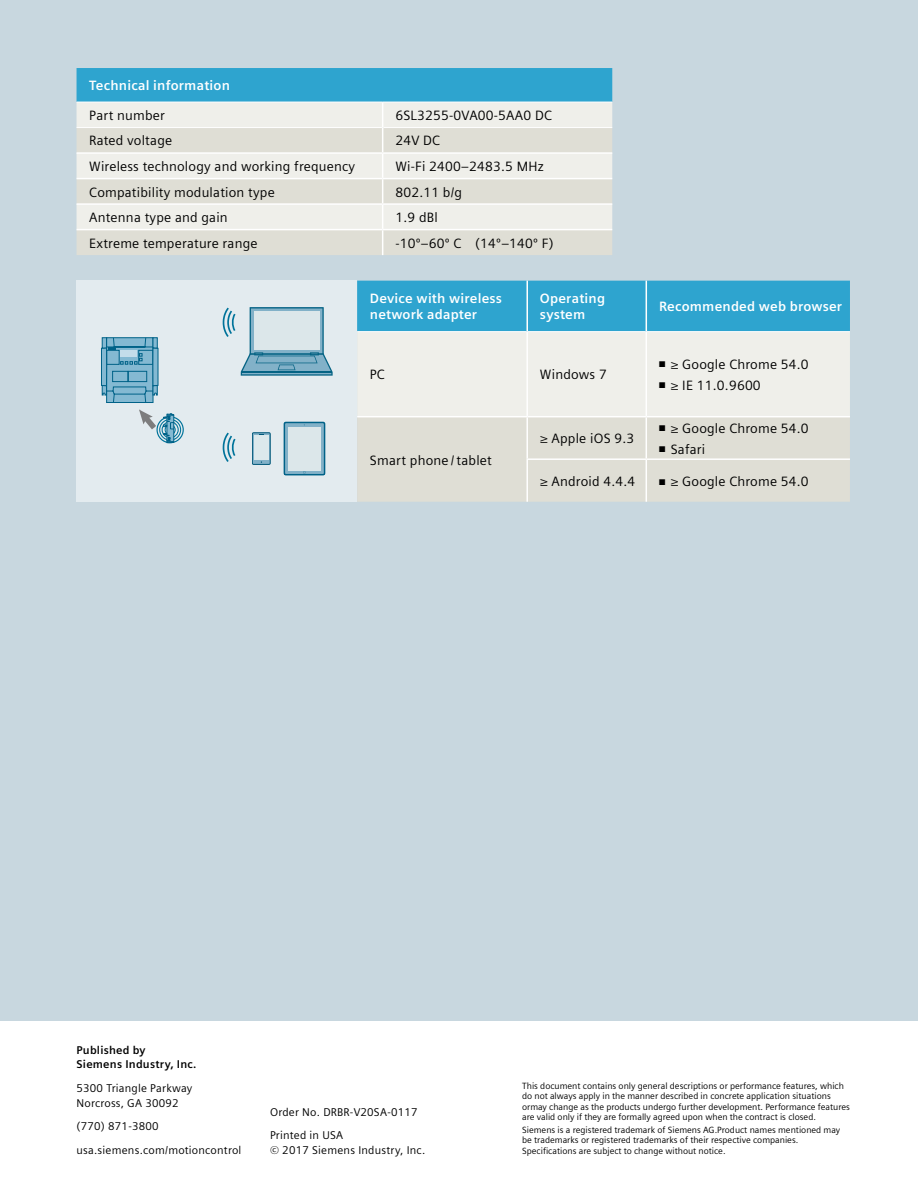
<style>
.page{position:relative;width:918px;height:1188px;background:#fff}
.page>*{position:absolute;margin:0;border:0;box-sizing:border-box;transform-origin:0 0}
.t1{font:13.5px "Siemens Sans";letter-spacing:.015em;color:#000}
.t2{font:700 13.5px/16.5px "Siemens Sans";letter-spacing:.015em;color:#fff}
.t3{font:11.25px/14.5px "Siemens Sans";letter-spacing:.02em;color:#000}
.t4{font:700 11.25px/14.9px "Siemens Sans";letter-spacing:.02em;color:#000}
.t5{font:9px/10.5px "Siemens Sans";color:#000}
</style>
<div class="page">
<div style="left:0;top:0;width:918px;height:1020px;background:#c8d7df"></div>
<svg style="left:77px;top:68px;width:535px;height:187px;background:#c6dbde"></svg>
<div style="left:77px;top:281px;width:280px;height:221px;background:#e3ebef"></div>
<svg style="left:357px;top:281px;width:493px;height:221px;background:#bcd7db"></svg>
<hr style="left:357px;top:331px;width:169px;height:1px;background:#fff">
<hr style="left:528px;top:331px;width:118px;height:1px;background:#fff">
<hr style="left:647px;top:331px;width:203px;height:1px;background:#fff">
<hr style="left:526px;top:458px;width:120px;height:2px;background:#fff">
<hr style="left:646px;top:458px;width:204px;height:2px;background:#fff">
<hr style="left:526px;top:281px;width:2px;height:51px;background:#fff">
<hr style="left:526px;top:332px;width:2px;height:84px;background:#fff">
<hr style="left:526px;top:417px;width:2px;height:41px;background:#fff">
<hr style="left:526px;top:460px;width:2px;height:42px;background:#fff">
<hr style="left:646px;top:281px;width:1px;height:51px;background:#fff">
<hr style="left:646px;top:332px;width:1px;height:84px;background:#fff">
<hr style="left:646px;top:417px;width:1px;height:41px;background:#fff">
<hr style="left:646px;top:460px;width:1px;height:42px;background:#fff">
<hr style="left:357px;top:416px;width:170px;height:1px;background:#fff">
<hr style="left:527px;top:416px;width:119px;height:1px;background:#fff">
<hr style="left:646px;top:416px;width:204px;height:1px;background:#fff">
<div style="left:252px;top:433px;width:18px;height:31px;background:#82b1c8"></div>
<div style="left:252px;top:432px;width:19px;height:33px;border:1px solid #005779"></div>
<div style="left:254px;top:435px;width:15px;height:25px;background:#dce9ec"></div>
<svg style="left:284px;top:422px;width:41px;height:53px"></svg>
<svg style="left:101px;top:337px;width:58px;height:66px;background:#6ca8c3"></svg>
<hr style="left:153px;top:338px;width:4px;height:10px;background:#84b9d2">
<div style="left:153px;top:337px;width:5px;height:12px;border:1px solid #006288"></div>
<svg style="left:222px;top:307px;width:111px;height:69px"></svg>
<svg style="left:222px;top:432px;width:14px;height:30px"></svg>
<div style="left:157px;top:416px;width:27px;height:27px;border:1px solid #00739a;border-radius:50%"></div>
<svg style="left:139px;top:409px;width:43px;height:34px"></svg>
<h1 class="t2" style="left:89px;top:77px;width:142px">Technical information</h1>
<h1 class="t1" style="left:89px;top:108px;width:77px">Part number</h1>
<h1 class="t1" style="left:395px;top:108px;width:158px">6SL3255-0VA00-5AA0 DC</h1>
<h1 class="t1" style="left:89px;top:133px;width:84px">Rated voltage</h1>
<h1 class="t1" style="left:395px;top:133px;width:46px">24V DC</h1>
<h1 class="t1" style="left:89px;top:159px;width:267px">Wireless technology and working frequency</h1>
<h1 class="t1" style="left:395px;top:159px;width:150px">Wi-Fi 2400–2483.5 MHz</h1>
<h1 class="t1" style="left:89px;top:184px;width:187px">Compatibility modulation type</h1>
<h1 class="t1" style="left:395px;top:184px;width:68px">802.11 b/g</h1>
<h1 class="t1" style="left:89px;top:210px;width:140px">Antenna type and gain</h1>
<h1 class="t1" style="left:395px;top:210px;width:44px">1.9 dBl</h1>
<h1 class="t1" style="left:89px;top:236px;width:170px">Extreme temperature range</h1>
<h1 class="t1" style="left:395px;top:236px;width:160px">-10º–60º C (14º–140º F)</h1>
<h1 class="t2" style="left:370px;top:290px;width:134px">Device with wireless network adapter</h1>
<h1 class="t2" style="left:540px;top:290px;width:67px">Operating system</h1>
<h1 class="t2" style="left:659px;top:298px;width:184px">Recommended web browser</h1>
<h1 class="t1" style="left:370px;top:367px;width:16px">PC</h1>
<h1 class="t1" style="left:540px;top:367px;width:68px">Windows 7</h1>
<h1 class="t1" style="left:370px;top:453px;width:123px">Smart phone /tablet</h1>
<h1 class="t1" style="left:540px;top:431px;width:96px">≥ Apple iOS 9.3</h1>
<h1 class="t1" style="left:659px;top:356px;width:151px">■ ≥ Google Chrome 54.0</h1>
<h1 class="t1" style="left:659px;top:377px;width:103px">■ ≥ IE 11.0.9600</h1>
<h1 class="t1" style="left:659px;top:420px;width:151px">■ ≥ Google Chrome 54.0</h1>
<h1 class="t1" style="left:659px;top:441px;width:48px">■ Safari</h1>
<h1 class="t1" style="left:540px;top:474px;width:97px">≥ Android 4.4.4</h1>
<h1 class="t1" style="left:659px;top:474px;width:151px">■ ≥ Google Chrome 54.0</h1>
<p class="t4" style="left:77px;top:1042px;width:121px">Published by<br>Siemens Industry, Inc.</p>
<p class="t3" style="left:77px;top:1081px;width:117px">5300 Triangle Parkway<br>Norcross, GA 30092</p>
<p class="t3" style="left:77px;top:1115px;width:166px;line-height:23.5px">(770) 871-3800 usa.siemens.com/motioncontrol</p>
<p class="t3" style="left:270px;top:1100px;width:149px;line-height:23.7px">Order No. DRBR-V20SA-0117<br>Printed in USA</p>
<p class="t3" style="left:270px;top:1143px;width:157px">© 2017 Siemens Industry, Inc.</p>
<p class="t5" style="left:522px;top:1081px;width:329px">This document contains only general descriptions or performance features, which do not always apply in the manner described in concrete application situations ormay change as the products undergo further development. Performance features are valid only if they are formally agreed upon when the contract is closed.</p>
<p class="t5" style="left:522px;top:1125px;width:320px">Siemens is a registered trademark of Siemens AG.Product names mentioned may be trademarks or registered trademarks of their respective companies.<br>Specifications are subject to change without notice.</p>
</div>
